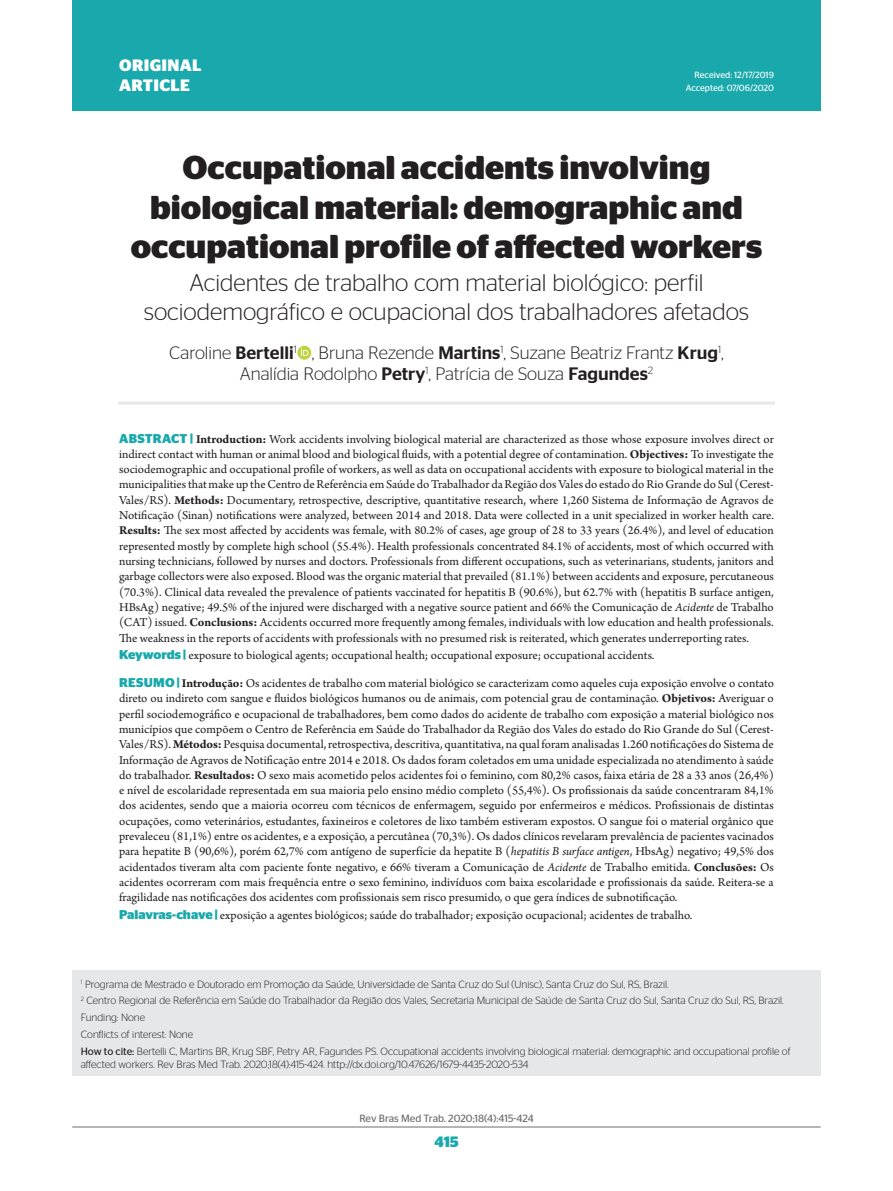
<style>
.page{position:relative;width:893px;height:1191px;background:#fff}
.page>*{position:absolute;margin:0;border:0;box-sizing:border-box;transform-origin:0 0}
.t1{font:700 33px/39.6px "Stag Sans";color:#231f20;text-align:center}
.t2{font:300 24px/28.8px "Stag Sans";color:#231f20;text-align:center}
.t3{font:300 18px/21.6px "Stag Sans";color:#231f20;text-align:center}
.t4{font:700 16.5px/19.8px "Stag Sans";letter-spacing:.02em;color:#fff}
.t5{font:700 15px "Stag Sans";color:#19a9ac}
.t6{font:12.75px/15.3px "Arno Pro";color:#231f20;text-align:justify}
.t7{font:300 10.5px/16.8px "Stag Sans";color:#231f20}
.t8{font:10.5px "Stag Sans";color:#6c6d70}
.t9{font:9px/12.9px "Stag Sans";color:#fff;text-align:right}
.s1{font-weight:500}
.s2{font-family:"Stag Sans";font-weight:700;color:#19a9ac}
.s3{font-weight:700}
.s4{font-style:italic}
.s5{font-weight:400}
</style>
<div class="page">
<hr style="left:72px;top:1126px;width:749px;height:1px;background:#6c6d70">
<div style="left:72px;top:0;width:749px;height:110px;background:#19a9ac"></div>
<hr style="left:118px;top:401px;width:657px;height:3px;background:#e6e7e9">
<svg style="left:297px;top:345px;width:15px;height:15px"></svg>
<div style="left:297px;top:346px;width:14px;height:14px;background:#c0d23e;border-radius:50%"></div>
<svg style="left:301px;top:348px;width:8px;height:8px"></svg>
<div style="left:72px;top:970px;width:749px;height:106px;background:#e6e7e9"></div>
<p class="t4" style="left:119px;top:56px;width:84px">ORIGINAL<br>ARTICLE</p>
<p class="t9" style="left:686px;top:69px;width:90px">Received: 12/17/2019<br>Accepted: 07/06/2020</p>
<h1 class="t1" style="left:131px;top:148px;width:633px">Occupational accidents involving biological material: demographic and occupational profile of affected workers</h1>
<h2 class="t2" style="left:144px;top:268px;width:607px">Acidentes de trabalho com material biológico: perfil sociodemográfico e ocupacional dos trabalhadores afetados</h2>
<h3 class="t3" style="left:169px;top:341px;width:556px">Caroline <span class="s1">Bertelli</span><sup>1</sup> , Bruna Rezende <span class="s1">Martins</span><sup>1</sup>, Suzane Beatriz Frantz <span class="s1">Krug</span><sup>1</sup>,<br>Analídia Rodolpho <span class="s1">Petry</span><sup>1</sup>, Patrícia de Souza <span class="s1">Fagundes</span><sup>2</sup></h3>
<p class="t6" style="left:119px;top:432px;width:656px"><span class="s2">ABSTRACT |</span> <span class="s3">Introduction:</span> Work accidents involving biological material are characterized as those whose exposure involves direct or indirect contact with human or animal blood and biological fluids, with a potential degree of contamination. <span class="s3">Objectives:</span> To investigate the sociodemographic and occupational profile of workers, as well as data on occupational accidents with exposure to biological material in the municipalities that make up the Centro de Referência em Saúde do Trabalhador da Região dos Vales do estado do Rio Grande do Sul (Cerest-Vales/RS). <span class="s3">Methods:</span> Documentary, retrospective, descriptive, quantitative research, where 1,260 Sistema de Informação de Agravos de Notificação (Sinan) notifications were analyzed, between 2014 and 2018. Data were collected in a unit specialized in worker health care.<br><span class="s3">Results:</span> The sex most affected by accidents was female, with 80.2% of cases, age group of 28 to 33 years (26.4%), and level of education represented mostly by complete high school (55.4%). Health professionals concentrated 84.1% of accidents, most of which occurred with nursing technicians, followed by nurses and doctors. Professionals from different occupations, such as veterinarians, students, janitors and garbage collectors were also exposed. Blood was the organic material that prevailed (81.1%) between accidents and exposure, percutaneous (70.3%). Clinical data revealed the prevalence of patients vaccinated for hepatitis B (90.6%), but 62.7% with (hepatitis B surface antigen, HBsAg) negative; 49.5% of the injured were discharged with a negative source patient and 66% the Comunicação de <span class="s4">Acidente</span> de Trabalho (CAT) issued. <span class="s3">Conclusions:</span> Accidents occurred more frequently among females, individuals with low education and health professionals.<br>The weakness in the reports of accidents with professionals with no presumed risk is reiterated, which generates underreporting rates.</p>
<p class="t6" style="left:119px;top:642px;width:656px;line-height:28px"><span class="s2">Keywords |</span> exposure to biological agents; occupational health; occupational exposure; occupational accidents.<br><span class="s2">RESUMO |</span> <span class="s3">Introdução:</span> Os acidentes de trabalho com material biológico se caracterizam como aqueles cuja exposição envolve o contato</p>
<p class="t6" style="left:119px;top:691px;width:656px">direto ou indireto com sangue e fluidos biológicos humanos ou de animais, com potencial grau de contaminação. <span class="s3">Objetivos:</span> Averiguar o perfil sociodemográfico e ocupacional de trabalhadores, bem como dados do acidente de trabalho com exposição a material biológico nos municípios que compõem o Centro de Referência em Saúde do Trabalhador da Região dos Vales do estado do Rio Grande do Sul (Cerest-Vales/RS). <span class="s3">Métodos:</span> Pesquisa documental, retrospectiva, descritiva, quantitativa, na qual foram analisadas 1.260 notificações do Sistema de Informação de Agravos de Notificação entre 2014 e 2018. Os dados foram coletados em uma unidade especializada no atendimento à saúde do trabalhador. <span class="s3">Resultados:</span> O sexo mais acometido pelos acidentes foi o feminino, com 80,2% casos, faixa etária de 28 a 33 anos (26,4%) e nível de escolaridade representada em sua maioria pelo ensino médio completo (55,4%). Os profissionais da saúde concentraram 84,1% dos acidentes, sendo que a maioria ocorreu com técnicos de enfermagem, seguido por enfermeiros e médicos. Profissionais de distintas ocupações, como veterinários, estudantes, faxineiros e coletores de lixo também estiveram expostos. O sangue foi o material orgânico que prevaleceu (81,1%) entre os acidentes, e a exposição, a percutânea (70,3%). Os dados clínicos revelaram prevalência de pacientes vacinados para hepatite B (90,6%), porém 62,7% com antígeno de superfície da hepatite B (<span class="s4">hepatitis B surface antigen</span>, HbsAg) negativo; 49,5% dos acidentados tiveram alta com paciente fonte negativo, e 66% tiveram a Comunicação de <span class="s4">Acidente</span> de Trabalho emitida. <span class="s3">Conclusões:</span> Os acidentes ocorreram com mais frequência entre o sexo feminino, indivíduos com baixa escolaridade e profissionais da saúde. Reitera-se a fragilidade nas notificações dos acidentes com profissionais sem risco presumido, o que gera índices de subnotificação.</p>
<p class="t6" style="left:119px;top:908px;width:575px"><span class="s2">Palavras-chave |</span> exposição a agentes biológicos; saúde do trabalhador; exposição ocupacional; acidentes de trabalho.</p>
<p class="t7" style="left:81px;top:975px;width:711px"><sup>1</sup> Programa de Mestrado e Doutorado em Promoção da Saúde, Universidade de Santa Cruz do Sul (Unisc), Santa Cruz do Sul, RS, Brazil.<br><sup>2</sup> Centro Regional de Referência em Saúde do Trabalhador da Região dos Vales, Secretaria Municipal de Saúde de Santa Cruz do Sul, Santa Cruz do Sul, RS, Brazil.<br>Funding: None<br>Conflicts of interest: None<br><span class="s5">How to cite:</span> Bertelli C, Martins BR, Krug SBF, Petry AR, Fagundes PS. Occupational accidents involving biological material: demographic and occupational profile of</p>
<p class="t7" style="left:81px;top:1055px;width:449px">affected workers. Rev Bras Med Trab. 2020;18(4):415-424. http://dx.doi.org/10.47626/1679-4435-2020-534</p>
<p class="t8" style="left:359px;top:1112px;width:176px">Rev Bras Med Trab. 2020;18(4):415-424</p>
<p class="t5" style="left:434px;top:1133px;width:26px">415</p>
</div>
